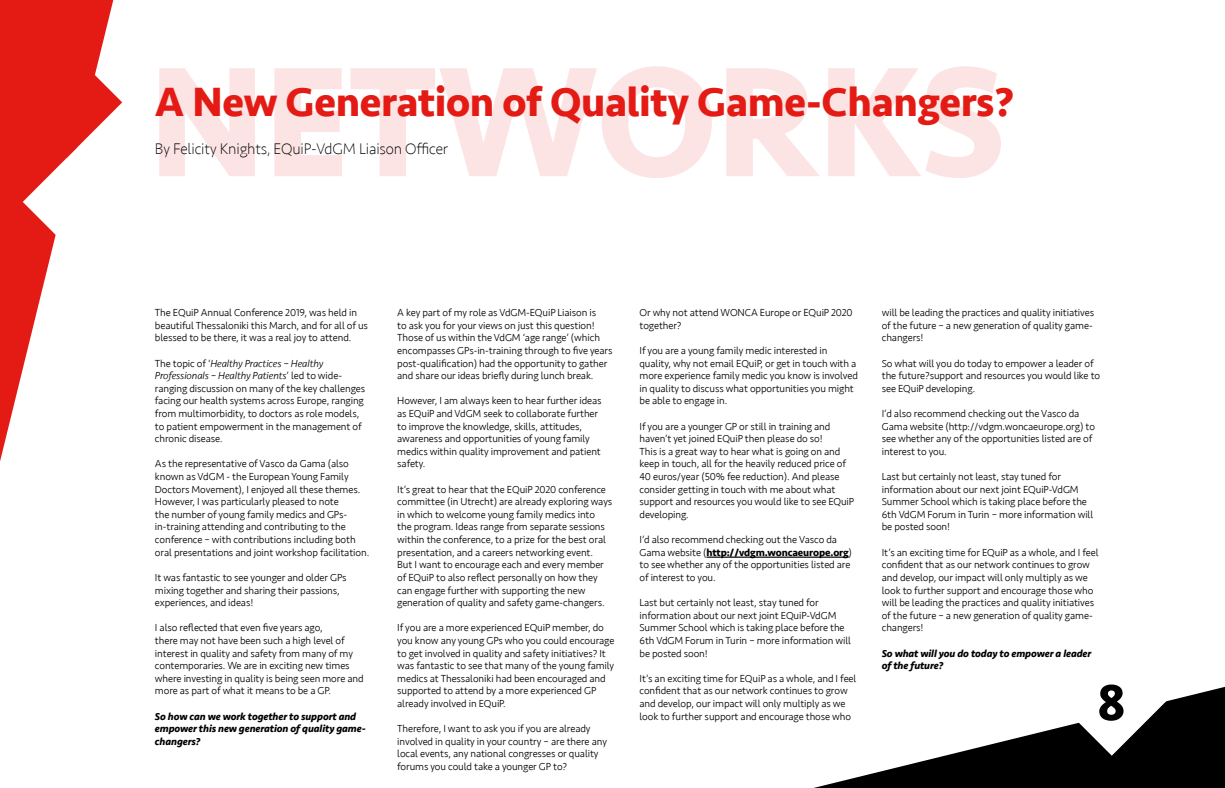
<style>
.page{position:relative;width:1225px;height:788px;background:#fff}
.page>*{position:absolute;margin:0;border:0;box-sizing:border-box;transform-origin:0 0}
.t1{font:700 161.96px "Seravek";letter-spacing:-.01em;color:#e41b14}
.t2{font:700 52.5px "Seravek";color:#000}
.t3{font:700 42px "Seravek";letter-spacing:-.01em;color:#e41b14}
.t4{font:200 15.75px "Seravek";letter-spacing:-.01em;color:#000}
.t5{font:300 10.5px/12.6px "Seravek";letter-spacing:-.01em;color:#000}
.t6{font:italic 700 10.5px/12.6px "Seravek";letter-spacing:-.01em;color:#000}
.s1{font-style:italic}
.s2{font-weight:700}
</style>
<div class="page">
<svg style="left:0;top:0;width:113px;height:461px"></svg>
<svg style="left:12px;top:47px;width:110px;height:210px"></svg>
<svg style="left:814px;top:686px;width:411px;height:102px"></svg>
<svg style="left:1057px;top:686px;width:110px;height:69px"></svg>
<hr style="left:706px;top:556px;width:143px;height:1px;background:#000">
<h1 class="t1" style="left:149px;top:-7px;width:858px">NETWORKS</h1>
<h3 class="t3" style="left:155px;top:68px;width:861px">A New Generation of Quality Game-Changers?</h3>
<h3 class="t4" style="left:155px;top:139px;width:295px">By Felicity Knights, EQuiP-VdGM Liaison Officer</h3>
<p class="t5" style="left:155px;top:306px;width:215px">The EQuiP Annual Conference 2019, was held in beautiful Thessaloniki this March, and for all of us blessed to be there, it was a real joy to attend.</p>
<p class="t5" style="left:155px;top:357px;width:212px">The topic of ‘<span class="s1">Healthy Practices – Healthy Professionals – Healthy Patients</span>’ led to wide&shy;ranging discussion on many of the key challenges facing our health systems across Europe, ranging from multimorbidity, to doctors as role models, to patient empowerment in the management of chronic disease.</p>
<p class="t5" style="left:155px;top:458px;width:216px">As the representative of Vasco da Gama (also known as VdGM - the European Young Family Doctors Movement), I enjoyed all these themes.<br>However, I was particularly pleased to note<br>the number of young family medics and GPs&shy;in-training attending and contributing to the conference – with contributions including both oral presentations and joint workshop facilitation.</p>
<p class="t5" style="left:155px;top:571px;width:193px">It was fantastic to see younger and older GPs mixing together and sharing their passions, experiences, and ideas!</p>
<p class="t5" style="left:155px;top:621px;width:210px">I also reflected that even five years ago,<br>there may not have been such a high level of interest in quality and safety from many of my contemporaries. We are in exciting new times where investing in quality is being seen more and more as part of what it means to be a GP.</p>
<p class="t6" style="left:155px;top:709px;width:212px">So how can we work together to support and empower this new generation of quality game&shy;changers?</p>
<p class="t5" style="left:397px;top:306px;width:217px">A key part of my role as VdGM-EQuiP Liaison is<br>to ask you for your views on just this question!<br>Those of us within the VdGM ‘age range’ (which encompasses GPs-in-training through to five years post-qualification) had the opportunity to gather and share our ideas briefly during lunch break.</p>
<p class="t5" style="left:397px;top:395px;width:206px">However, I am always keen to hear further ideas as EQuiP and VdGM seek to collaborate further to improve the knowledge, skills, attitudes, awareness and opportunities of young family medics within quality improvement and patient safety.</p>
<p class="t5" style="left:397px;top:483px;width:217px">It’s great to hear that the EQuiP 2020 conference committee (in Utrecht) are already exploring ways in which to welcome young family medics into<br>the program. Ideas range from separate sessions within the conference, to a prize for the best oral presentation, and a careers networking event.<br>But I want to encourage each and every member of EQuiP to also reflect personally on how they can engage further with supporting the new generation of quality and safety game-changers.</p>
<p class="t5" style="left:397px;top:621px;width:219px">If you are a more experienced EQuiP member, do you know any young GPs who you could encourage to get involved in quality and safety initiatives? It was fantastic to see that many of the young family medics at Thessaloniki had been encouraged and supported to attend by a more experienced GP already involved in EQuiP.</p>
<p class="t5" style="left:397px;top:722px;width:211px">Therefore, I want to ask you if you are already involved in quality in your country – are there any local events, any national congresses or quality forums you could take a younger GP to?</p>
<p class="t5" style="left:640px;top:306px;width:215px">Or why not attend WONCA Europe or EQuiP 2020 together?</p>
<p class="t5" style="left:640px;top:344px;width:220px">If you are a young family medic interested in quality, why not email EQuiP, or get in touch with a more experience family medic you know is involved in quality to discuss what opportunities you might be able to engage in.</p>
<p class="t5" style="left:640px;top:420px;width:216px">If you are a younger GP or still in training and haven’t yet joined EQuiP then please do so!<br>This is a great way to hear what is going on and keep in touch, all for the heavily reduced price of 40 euros/year (50% fee reduction). And please consider getting in touch with me about what support and resources you would like to see EQuiP developing.</p>
<p class="t5" style="left:640px;top:533px;width:214px">I’d also recommend checking out the Vasco da Gama website (<span class="s2">http://vdgm.woncaeurope.org</span>) to see whether any of the opportunities listed are of interest to you.</p>
<p class="t5" style="left:640px;top:596px;width:213px">Last but certainly not least, stay tuned for information about our next joint EQuiP-VdGM Summer School which is taking place before the 6th VdGM Forum in Turin – more information will be posted soon!</p>
<p class="t5" style="left:640px;top:672px;width:218px">It’s an exciting time for EQuiP as a whole, and I feel confident that as our network continues to grow and develop, our impact will only multiply as we look to further support and encourage those who</p>
<p class="t5" style="left:882px;top:306px;width:214px">will be leading the practices and quality initiatives of the future – a new generation of quality game&shy;changers!</p>
<p class="t5" style="left:882px;top:357px;width:220px">So what will you do today to empower a leader of the future?support and resources you would like to see EQuiP developing.</p>
<p class="t5" style="left:882px;top:407px;width:215px">I’d also recommend checking out the Vasco da Gama website (http://vdgm.woncaeurope.org) to see whether any of the opportunities listed are of interest to you.</p>
<p class="t5" style="left:882px;top:470px;width:213px">Last but certainly not least, stay tuned for information about our next joint EQuiP-VdGM Summer School which is taking place before the 6th VdGM Forum in Turin – more information will be posted soon!</p>
<p class="t5" style="left:882px;top:546px;width:218px">It’s an exciting time for EQuiP as a whole, and I feel confident that as our network continues to grow and develop, our impact will only multiply as we look to further support and encourage those who will be leading the practices and quality initiatives of the future – a new generation of quality game&shy;changers!</p>
<p class="t6" style="left:882px;top:646px;width:211px">So what will you do today to empower a leader of the future?</p>
<h2 class="t2" style="left:1097px;top:660px;width:30px">8</h2>
</div>
